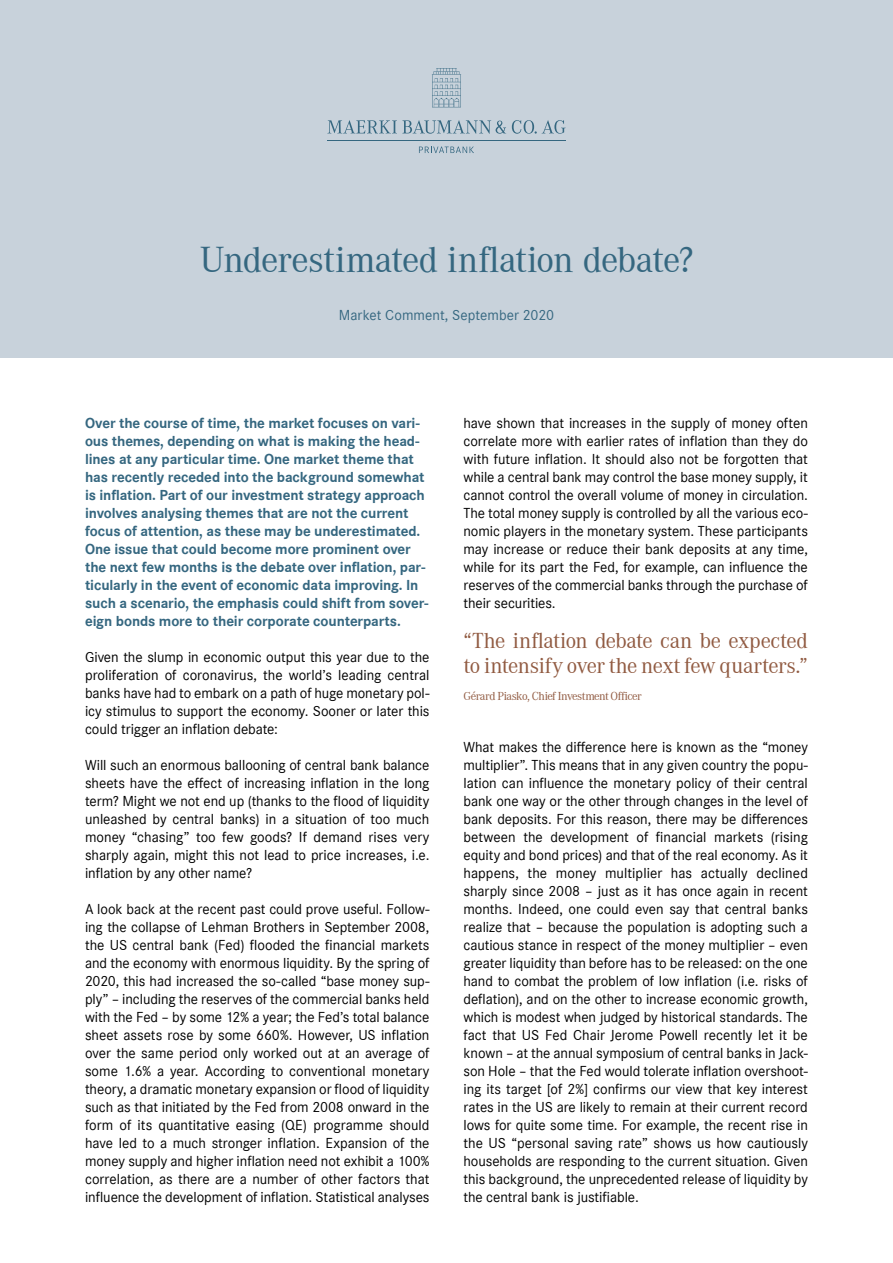
<style>
.page{position:relative;width:893px;height:1263px;background:#fff}
.page>*{position:absolute;margin:0;border:0;box-sizing:border-box;transform-origin:0 0}
.t1{font:37.5px "Corporate A";letter-spacing:-.02em;color:#356780}
.t2{font:22.5px/25.5px "Corporate A";letter-spacing:-.02em;color:#915b42}
.t3{font:15px/18px "Corporate S";letter-spacing:-.005em;color:#000;text-align:justify}
.t4{font:700 15px/18px "Corporate S";letter-spacing:-.01em;color:#356780}
.t5{font:15px "Corporate S";letter-spacing:.005em;color:#356780}
.t6{font:12px "Corporate A";letter-spacing:-.04em;color:#915b42}
</style>
<div class="page">
<div style="left:0;top:0;width:893px;height:357px;background:#c8d2db"></div>
<hr style="left:327px;top:140px;width:239px;height:1px;background:#356780">
<svg style="left:327px;top:120px;width:179px;height:14px"></svg>
<svg style="left:512px;top:120px;width:54px;height:14px"></svg>
<svg style="left:432px;top:68px;width:29px;height:39px"></svg>
<svg style="left:419px;top:147px;width:55px;height:6px"></svg>
<h1 class="t1" style="left:200px;top:235px;width:495px">Underestimated inflation debate?</h1>
<p class="t5" style="left:339px;top:305px;width:217px">Market Comment, September 2020</p>
<p class="t4" style="left:85px;top:414px;width:345px">Over the course of time, the market focuses on vari&shy;ous themes, depending on what is making the head&shy;lines at any particular time. One market theme that has recently receded into the background somewhat is inflation. Part of our investment strategy approach involves analysing themes that are not the current focus of attention, as these may be underestimated.<br>One issue that could become more prominent over the next few months is the debate over inflation, par&shy;ticularly in the event of economic data improving. In such a scenario, the emphasis could shift from sover&shy;eign bonds more to their corporate counterparts.</p>
<p class="t3" style="left:85px;top:648px;width:346px">Given the slump in economic output this year due to the proliferation of coronavirus, the world’s leading central banks have had to embark on a path of huge monetary pol&shy;icy stimulus to support the economy. Sooner or later this could trigger an inflation debate:</p>
<p class="t3" style="left:85px;top:756px;width:346px">Will such an enormous ballooning of central bank balance sheets have the effect of increasing inflation in the long term? Might we not end up (thanks to the flood of liquidity unleashed by central banks) in a situation of too much money “chasing” too few goods? If demand rises very sharply again, might this not lead to price increases, i.e. inflation by any other name?</p>
<p class="t3" style="left:85px;top:900px;width:346px">A look back at the recent past could prove useful. Follow&shy;ing the collapse of Lehman Brothers in September 2008, the US central bank (Fed) flooded the financial markets and the economy with enormous liquidity. By the spring of 2020, this had increased the so-called “base money sup&shy;ply” – including the reserves of the commercial banks held with the Fed – by some 12% a year; the Fed’s total balance sheet assets rose by some 660%. However, US inflation over the same period only worked out at an average of some 1.6% a year. According to conventional monetary theory, a dramatic monetary expansion or flood of liquidity such as that initiated by the Fed from 2008 onward in the form of its quantitative easing (QE) programme should have led to a much stronger inflation. Expansion of the money supply and higher inflation need not exhibit a 100% correlation, as there are a number of other factors that influence the development of inflation. Statistical analyses</p>
<p class="t3" style="left:463px;top:414px;width:346px">have shown that increases in the supply of money often correlate more with earlier rates of inflation than they do with future inflation. It should also not be forgotten that while a central bank may control the base money supply, it cannot control the overall volume of money in circulation.<br>The total money supply is controlled by all the various eco&shy;nomic players in the monetary system. These participants may increase or reduce their bank deposits at any time, while for its part the Fed, for example, can influence the reserves of the commercial banks through the purchase of their securities.</p>
<h2 class="t2" style="left:463px;top:627px;width:346px">“The inflation debate can be expected to intensify over the next few quarters.”</h2>
<p class="t6" style="left:463px;top:688px;width:180px">Gérard Piasko, Chief Investment Officer</p>
<p class="t3" style="left:463px;top:738px;width:346px">What makes the difference here is known as the “money multiplier”. This means that in any given country the popu&shy;lation can influence the monetary policy of their central bank one way or the other through changes in the level of bank deposits. For this reason, there may be differences between the development of financial markets (rising equity and bond prices) and that of the real economy. As it happens, the money multiplier has actually declined sharply since 2008 – just as it has once again in recent months. Indeed, one could even say that central banks realize that – because the population is adopting such a cautious stance in respect of the money multiplier – even greater liquidity than before has to be released: on the one hand to combat the problem of low inflation (i.e. risks of deflation), and on the other to increase economic growth, which is modest when judged by historical standards. The fact that US Fed Chair Jerome Powell recently let it be known – at the annual symposium of central banks in Jack&shy;son Hole – that the Fed would tolerate inflation overshoot&shy;ing its target [of 2%] confirms our view that key interest rates in the US are likely to remain at their current record lows for quite some time. For example, the recent rise in the US “personal saving rate” shows us how cautiously households are responding to the current situation. Given this background, the unprecedented release of liquidity by the central bank is justifiable.</p>
</div>
